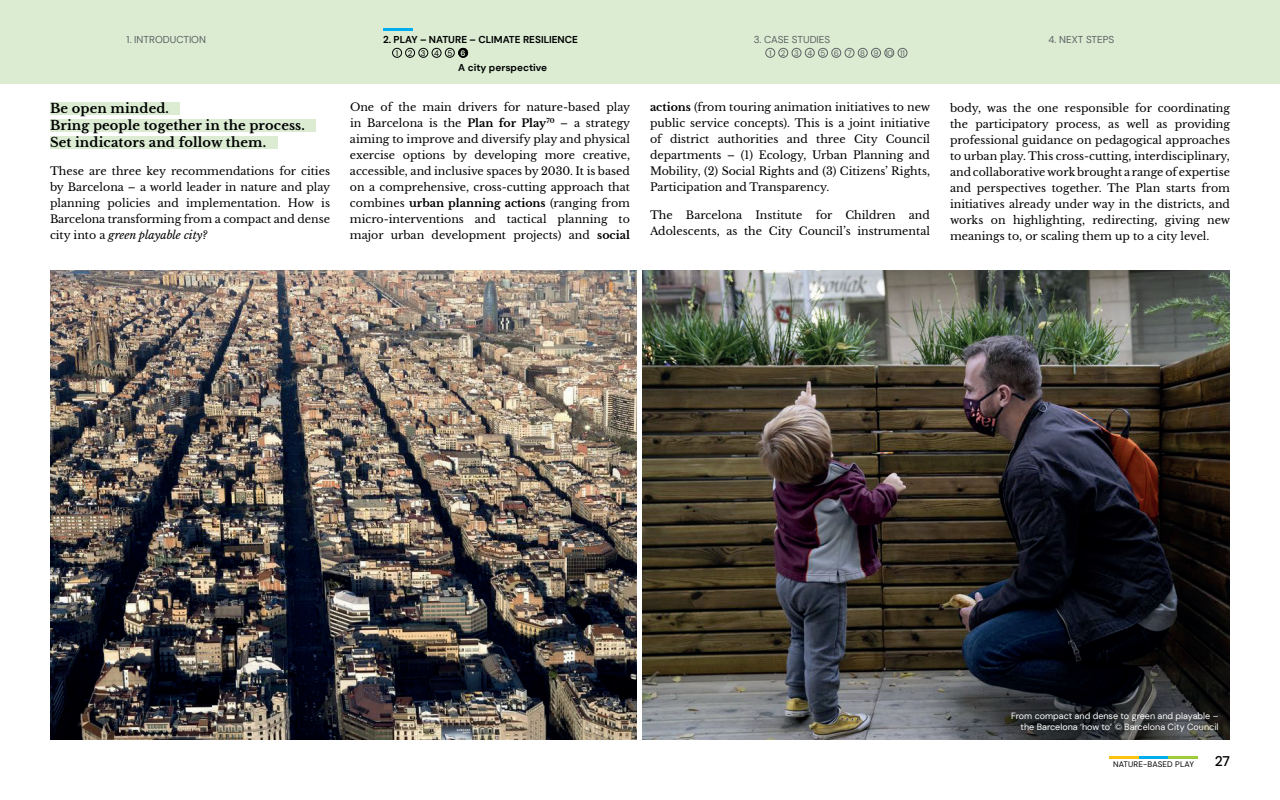
<style>
.page{position:relative;width:1280px;height:800px;background:#fff}
.page>*{position:absolute;margin:0;border:0;box-sizing:border-box;transform-origin:0 0}
.t1{font:500 14px "DM Sans";color:#000001}
.t2{font:700 13px/17px "Libre Baskerville";letter-spacing:.01em;color:#000001}
.t3{font:11px/16px "Libre Baskerville";color:#000001;text-align:justify}
.t4{font:700 10px "DM Sans";color:#000001}
.t5{font:10px "DM Sans";color:#5d6162}
.t6{font:9px/11px "DM Sans";color:#fff;text-align:right}
.t7{font:8px "DM Sans";letter-spacing:.02em;color:#000001}
.t8{font:8px "DM Sans";letter-spacing:1.035em;color:#5d6162}
.t9{font:700 8px "DM Sans";color:#dbecd3}
.s1{font-style:italic}
.s2{font-weight:700}
</style>
<div class="page">
<div style="left:0;top:0;width:1280px;height:84px;background:#dbecd3"></div>
<div style="left:50px;top:102px;width:130px;height:13px;background:#dbecd3"></div>
<div style="left:50px;top:119px;width:266px;height:13px;background:#dbecd3"></div>
<div style="left:50px;top:136px;width:228px;height:13px;background:#dbecd3"></div>
<div style="left:392px;top:48px;width:10px;height:10px;border:1px solid #000001;border-radius:50%"></div>
<div style="left:766px;top:48px;width:9px;height:10px;border:1px solid #5d6162;border-radius:50%"></div>
<div style="left:405px;top:48px;width:10px;height:10px;border:1px solid #000001;border-radius:50%"></div>
<div style="left:779px;top:48px;width:9px;height:10px;border:1px solid #5d6162;border-radius:50%"></div>
<div style="left:845px;top:48px;width:9px;height:10px;border:1px solid #5d6162;border-radius:50%"></div>
<div style="left:419px;top:48px;width:9px;height:10px;border:1px solid #000001;border-radius:50%"></div>
<div style="left:792px;top:48px;width:9px;height:10px;border:1px solid #5d6162;border-radius:50%"></div>
<div style="left:858px;top:48px;width:10px;height:10px;border:1px solid #5d6162;border-radius:50%"></div>
<div style="left:432px;top:48px;width:9px;height:10px;border:1px solid #000001;border-radius:50%"></div>
<div style="left:805px;top:48px;width:10px;height:10px;border:1px solid #5d6162;border-radius:50%"></div>
<div style="left:871px;top:48px;width:10px;height:10px;border:1px solid #5d6162;border-radius:50%"></div>
<div style="left:445px;top:48px;width:10px;height:10px;border:1px solid #000001;border-radius:50%"></div>
<div style="left:818px;top:48px;width:10px;height:10px;border:1px solid #5d6162;border-radius:50%"></div>
<div style="left:885px;top:48px;width:9px;height:10px;border:1px solid #5d6162;border-radius:50%"></div>
<div style="left:832px;top:48px;width:9px;height:10px;border:1px solid #5d6162;border-radius:50%"></div>
<div style="left:898px;top:48px;width:9px;height:10px;border:1px solid #5d6162;border-radius:50%"></div>
<hr style="left:1109px;top:757px;width:30px;height:2px;background:#fec210">
<hr style="left:1139px;top:757px;width:29px;height:2px;background:#00aeef">
<hr style="left:1168px;top:757px;width:30px;height:2px;background:#9ecb3a">
<hr style="left:383px;top:28px;width:30px;height:2px;background:#00aeef">
<img style="left:50px;top:271px;width:586px;height:469px">
<img style="left:642px;top:271px;width:588px;height:469px">
<div style="left:458px;top:48px;width:10px;height:10px;background:#000001;border-radius:50%"></div>
<p class="t5" style="left:127px;top:33px;width:81px">1. INTRODUCTION</p>
<p class="t4" style="left:383px;top:33px;width:196px">2. PLAY – NATURE – CLIMATE RESILIENCE</p>
<p class="t5" style="left:754px;top:33px;width:78px">3. CASE STUDIES</p>
<p class="t5" style="left:1049px;top:33px;width:67px">4. NEXT STEPS</p>
<p class="t7" style="left:396px;top:48px;width:58px">1 2345</p>
<p class="t8" style="left:769px;top:48px;width:137px">1 234567891011</p>
<p class="t9" style="left:460px;top:48px;width:7px">6</p>
<p class="t4" style="left:458px;top:62px;width:90px">A city perspective</p>
<p class="t2" style="left:50px;top:99px;width:256px">Be open minded.<br>Bring people together in the process.<br>Set indicators and follow them.</p>
<p class="t3" style="left:50px;top:163px;width:282px">These are three key recommendations for cities by Barcelona – a world leader in nature and play planning policies and implementation. How is Barcelona transforming from a compact and dense city into a <span class="s1">green playable city?</span></p>
<p class="t3" style="left:350px;top:99px;width:282px">One of the main drivers for nature-based play in Barcelona is the <span class="s2">Plan for Play</span><sup>70</sup> – a strategy aiming to improve and diversify play and physical exercise options by developing more creative, accessible, and inclusive spaces by 2030. It is based on a comprehensive, cross-cutting approach that combines <span class="s2">urban planning actions</span> (ranging from micro-interventions and tactical planning to major urban development projects) and <span class="s2">social</span></p>
<p class="t3" style="left:650px;top:99px;width:282px"><span class="s2">actions</span> (from touring animation initiatives to new public service concepts). This is a joint initiative of district authorities and three City Council departments – (1) Ecology, Urban Planning and Mobility, (2) Social Rights and (3) Citizens’ Rights, Participation and Transparency.</p>
<p class="t3" style="left:650px;top:207px;width:282px">The Barcelona Institute for Children and<br>Adolescents, as the City Council’s instrumental</p>
<p class="t3" style="left:950px;top:101px;width:282px">body, was the one responsible for coordinating the participatory process, as well as providing professional guidance on pedagogical approaches to urban play. This cross-cutting, interdisciplinary, and collaborative work brought a range of expertise and perspectives together. The Plan starts from initiatives already under way in the districts, and works on highlighting, redirecting, giving new meanings to, or scaling them up to a city level.</p>
<p class="t6" style="left:1011px;top:710px;width:209px">From compact and dense to green and playable – the Barcelona ‘how to’ © Barcelona City Council</p>
<p class="t7" style="left:1113px;top:759px;width:82px">NATURE-BASED PLAY</p>
<p class="t1" style="left:1215px;top:753px;width:17px">27</p>
</div>
